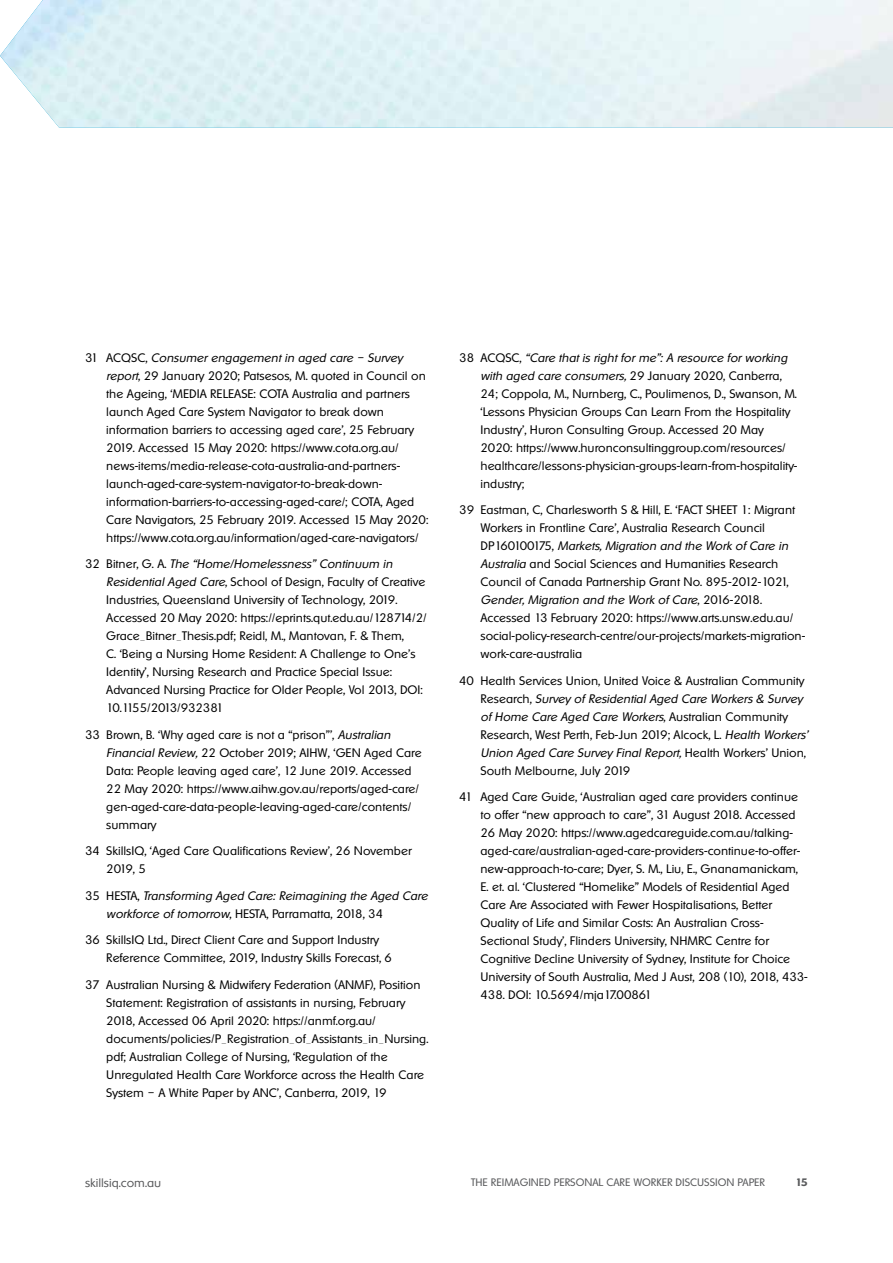
<style>
.page{position:relative;width:893px;height:1263px;background:#fff}
.page>*{position:absolute;margin:0;border:0;box-sizing:border-box;transform-origin:0 0}
.t1{font:300 12px/18px "Ornitons Serial";color:#000}
.t2{font:italic 300 12px/18px "Ornitons Serial";color:#000}
.t3{font:300 12px "Ornitons Serial";color:#58595b}
.t4{font:300 10.5px "Ornitons Serial";color:#58595b}
.t5{font:700 10.5px "Ornitons Serial";color:#58595b}
.s1{font-style:italic}
.s2{font-style:normal}
</style>
<div class="page">
<p class="t1" style="left:106px;top:348px;width:324px;text-indent:-21px">31 AC Q S C , <span class="s1">Consumer engagement in aged care – Survey report</span>, 29 January 2020; Patsesos, M. quoted in Council on the Ageing, ‘MEDIA RELEASE: COTA Australia and partners launch Aged Care System Navigator to break down information barriers to accessing aged care’, 25 February 2019. Accessed 15 May 2020: https://www.cota.org.au/ news-items/media-release-cota-australia-and-partners&shy;launch-aged-care-system-navigator-to-break-down&shy;information-barriers-to-accessing-aged-care/; COTA, Aged Care Navigators, 25 February 2019. Accessed 15 May 2020: https://www.cota.org.au/information/aged-care-navigators/</p>
<p class="t1" style="left:106px;top:555px;width:322px;text-indent:-21px">3 2 B i t n e r, G . A. <span class="s1">The “Home/Homelessness” Continuum in Residential Aged Care</span>, School of Design, Faculty of Creative Industries, Queensland University of Technology, 2019.<br>Accessed 20 May 2020: https://eprints.qut.edu.au/128714/2/ Grace_Bitner_Thesis.pdf; Reidl, M., Mantovan, F. &amp; Them,<br>C. ‘Being a Nursing Home Resident: A Challenge to One’s Identity’, Nursing Research and Practice Special Issue:<br>Advanced Nursing Practice for Older People, Vol 2013, DOI:<br>10.1155/2013/932381</p>
<p class="t1" style="left:106px;top:725px;width:317px;text-indent:-21px">33 Brown, B. ‘Why aged care is not a “prison”’, <span class="s1">Australian Financial Review,</span> 22 October 2019; AIHW, ‘GEN Aged Care Data: People leaving aged care’, 12 June 2019. Accessed 22 May 2020: https://www.aihw.gov.au/reports/aged-care/ gen-aged-care-data-people-leaving-aged-care/contents/ summary</p>
<p class="t1" style="left:106px;top:842px;width:307px;text-indent:-21px">34 SkillsIQ, ‘Aged Care Qualifications Review’, 26 November<br>2019, 5</p>
<p class="t2" style="left:106px;top:886px;width:325px;text-indent:-21px"><span class="s2">3 5 H E STA,</span> Transforming Aged Care: Reimagining the Aged Care workforce of tomorrow<span class="s2">, HESTA, Parramatta, 2018, 34</span></p>
<p class="t1" style="left:106px;top:931px;width:287px;text-indent:-21px">36 SkillsIQ Ltd., Direct Client Care and Support Industry<br>Reference Committee, 2019, Industry Skills Forecast, 6</p>
<p class="t1" style="left:106px;top:975px;width:324px;text-indent:-21px">37 Australian Nursing &amp; Midwifery Federation (ANMF), Position Statement: Registration of assistants in nursing, February 2018, Accessed 06 April 2020: https://anmf.org.au/ documents/policies/P_Registration_of_Assistants_in_Nursing. pdf; Australian College of Nursing, ‘Regulation of the Unregulated Health Care Workforce across the Health Care System – A White Paper by ANC’, Canberra, 2019, 19</p>
<p class="t1" style="left:480px;top:348px;width:318px;text-indent:-21px">3 8 A C Q S C , <span class="s1">“Care that is right for me”: A resource for working with aged care consumers,</span> 29 January 2020, Canberra, 24; Coppola, M., Nurnberg, C., Poulimenos, D., Swanson, M. ‘Lessons Physician Groups Can Learn From the Hospitality Industry’, Huron Consulting Group. Accessed 20 May 2020: https://www.huronconsultinggroup.com/resources/ healthcare/lessons-physician-groups-learn-from-hospitality&shy;industry;</p>
<p class="t1" style="left:480px;top:501px;width:326px;text-indent:-21px">39 Eastman, C, Charlesworth S &amp; Hill, E. ‘FACT SHEET 1: Migrant Workers in Frontline Care’, Australia Research Council<br>D P 16 010 0175 , <span class="s1">Markets, Migration and the Work of Care in Australia</span> and Social Sciences and Humanities Research Council of Canada Partnership Grant No. 895-2012-1021, <span class="s1">Gender, Migration and the Work of Care</span>, 2 016 - 2 018 .<br>Accessed 13 February 2020: https://www.arts.unsw.edu.au/ social-policy-research-centre/our-projects/markets-migration&shy;work-care-australia</p>
<p class="t1" style="left:480px;top:671px;width:331px;text-indent:-21px">40 Health Services Union, United Voice &amp; Australian Community R e s e a r c h , <span class="s1">Survey of Residential Aged Care Workers &amp; Survey of Home Care Aged Care Workers</span>, A u st ra l i a n C o m m u n i ty Research, West Perth, Feb-Jun 2019; Alcock, L. <span class="s1">Health Workers’ Union Aged Care Survey Final Report,</span> H e a l t h Wo r ke rs ’ U n i o n , South Melbourne, July 2019</p>
<p class="t1" style="left:480px;top:788px;width:329px;text-indent:-21px">41 Aged Care Guide, ‘Australian aged care providers continue to offer “new approach to care”, 31 August 2018. Accessed 26 May 2020: https://www.agedcareguide.com.au/talking&shy;aged-care/australian-aged-care-providers-continue-to-offer&shy;new-approach-to-care; Dyer, S. M., Liu, E., Gnanamanickam, E. et. al. ‘Clustered “Homelike” Models of Residential Aged Care Are Associated with Fewer Hospitalisations, Better Quality of Life and Similar Costs: An Australian Cross-Sectional Study’, Flinders University, NHMRC Centre for Cognitive Decline University of Sydney, Institute for Choice University of South Australia, Med J Aust, 208 (10), 2018, 433- 438. DOI: 10.5694/mja17.00861</p>
<p class="t3" style="left:85px;top:1175px;width:78px">skillsiq.com.au</p>
<p class="t4" style="left:471px;top:1176px;width:295px">THE REIMAGINED PERSONAL CARE WORKER DISCUSSION PAPER</p>
<p class="t5" style="left:795px;top:1175px;width:14px">15</p>
</div>
